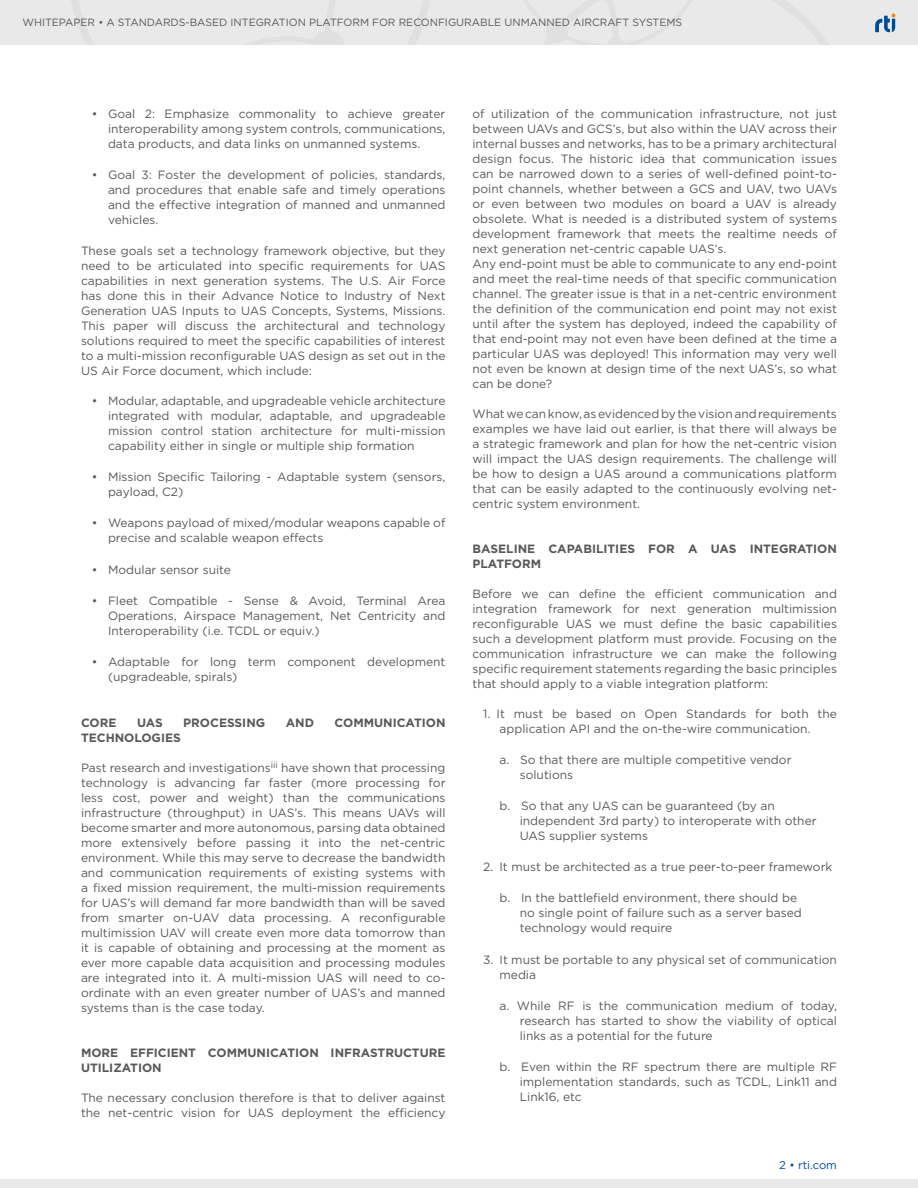
<style>
.page{position:relative;width:918px;height:1188px;background:#fff}
.page>*{position:absolute;margin:0;border:0;box-sizing:border-box;transform-origin:0 0}
.t1{font:12px/15px "Gotham";color:#585858;text-align:justify}
.t2{font:700 12px/15px "Gotham";color:#585858}
.t3{font:11.25px "Gotham";color:#004c97}
.t4{font:10.5px "Gotham";color:#585858}
</style>
<div class="page">
<div style="left:0;top:1179px;width:918px;height:9px;background:#e9e9e9"></div>
<div style="left:0;top:0;width:918px;height:45px;background:#e9e9e9"></div>
<svg style="left:875px;top:13px;width:21px;height:20px"></svg>
<p class="t4" style="left:22px;top:16px;width:183px">WHITEPAPER • A Standards-Base</p>
<p class="t4" style="left:219px;top:16px;width:52px">d Integrati</p>
<p class="t4" style="left:289px;top:16px;width:184px">on Platform for Reconfigurab</p>
<p class="t4" style="left:488px;top:16px;width:166px">le U nmanned Aircraft Syste</p>
<p class="t4" style="left:666px;top:16px;width:16px">ms</p>
<p class="t1" style="left:108px;top:106px;width:339px;text-indent:-16px">• Goal 2: Emphasize commonality to achieve greater interoperability among system controls, communications, data products, and data links on unmanned systems.</p>
<p class="t1" style="left:108px;top:167px;width:339px;text-indent:-16px">• Goal 3: Foster the development of policies, standards, and procedures that enable safe and timely operations and the effective integration of manned and unmanned vehicles.</p>
<p class="t1" style="left:81px;top:243px;width:366px">These goals set a technology framework objective, but they need to be articulated into specific requirements for UAS capabilities in next generation systems. The U.S. Air Force has done this in their Advance Notice to Industry of Next Generation UAS Inputs to UAS Concepts, Systems, Missions.<br>This paper will discuss the architectural and technology solutions required to meet the specific capabilities of interest to a multi-mission reconfigurable UAS design as set out in the US Air Force document, which include:</p>
<p class="t1" style="left:108px;top:393px;width:339px;text-indent:-16px">• Modular, adaptable, and upgradeable vehicle architecture integrated with modular, adaptable, and upgradeable mission control station architecture for multi-mission capability either in single or multiple ship formation</p>
<p class="t1" style="left:108px;top:469px;width:339px;text-indent:-16px">• Mission Specific Tailoring - Adaptable system (sensors, payload, C2)</p>
<p class="t1" style="left:108px;top:515px;width:339px;text-indent:-16px">• Weapons payload of mixed/modular weapons capable of precise and scalable weapon effects</p>
<p class="t1" style="left:92px;top:562px;width:141px">• Modular sensor suite</p>
<p class="t1" style="left:108px;top:593px;width:339px;text-indent:-16px">• Fleet Compatible - Sense &amp; Avoid, Terminal Area Operations, Airspace Management, Net Centricity and Interoperability (i.e. TCDL or equiv.)</p>
<p class="t1" style="left:108px;top:654px;width:339px;text-indent:-16px">• Adaptable for long term component development (upgradeable, spirals)</p>
<p class="t2" style="left:81px;top:715px;width:35px">CORE</p>
<p class="t2" style="left:137px;top:715px;width:27px">UA S</p>
<p class="t2" style="left:183px;top:715px;width:44px">PROCESS</p>
<p class="t2" style="left:242px;top:715px;width:24px">ING</p>
<p class="t2" style="left:286px;top:715px;width:30px">AND</p>
<p class="t2" style="left:335px;top:715px;width:112px">COMMUNICATION</p>
<p class="t2" style="left:81px;top:730px;width:93px">TECHNOLOGIES</p>
<p class="t1" style="left:81px;top:760px;width:366px">Past research and investigations<sup>iii</sup> have shown that processing technology is advancing far faster (more processing for less cost, power and weight) than the communications infrastructure (throughput) in UAS’s. This means UAVs will become smarter and more autonomous, parsing data obtained more extensively before passing it into the net-centric environment. While this may serve to decrease the bandwidth and communication requirements of existing systems with a fixed mission requirement, the multi-mission requirements for UAS’s will demand far more bandwidth than will be saved from smarter on-UAV data processing. A reconfigurable multimission UAV will create even more data tomorrow than it is capable of obtaining and processing at the moment as ever more capable data acquisition and processing modules are integrated into it. A multi-mission UAS will need to co&shy;ordinate with an even greater number of UAS’s and manned systems than is the case today.</p>
<p class="t2" style="left:81px;top:1045px;width:364px">MORE EFFICIENT COMMUNICATION I NFRASTRUCTURE<br>UTILIZATION</p>
<p class="t1" style="left:81px;top:1090px;width:366px">The necessary conclusion therefore is that to deliver against the net-centric vision for UAS deployment the efficiency</p>
<p class="t1" style="left:473px;top:106px;width:366px;text-align:left">of utilization of the communication infrastructure, not just between UAVs and GCS’s, but also within the UAV across their internal busses and networks, has to be a primary architectural design focus. The historic idea that communication issues can be narrowed down to a series of well-defined point-to&shy;point channels, whether between a GCS and UAV, two UAVs or even between two modules on board a UAV is already obsolete. What is needed is a distributed system of systems development framework that meets the realtime needs of next generation net-centric capable UAS’s.<br>Any end-point must be able to communicate to any end-point and meet the real-time needs of that specific communication channel. The greater issue is that in a net-centric environment the definition of the communication end point may not exist until after the system has deployed, indeed the capability of that end-point may not even have been defined at the time a particular UAS was deployed! This information may very well not even be known at design time of the next UAS’s, so what can be done?</p>
<p class="t1" style="left:473px;top:406px;width:366px">What we can know, as evidenced by the vision and requirements examples we have laid out earlier, is that there will always be a strategic framework and plan for how the net-centric vision will impact the UAS design requirements. The challenge will be how to design a UAS around a communications platform that can be easily adapted to the continuously evolving net&shy;centric system environment.</p>
<p class="t2" style="left:473px;top:541px;width:155px">BASELINE CAPABILITIES</p>
<p class="t2" style="left:648px;top:541px;width:190px">FOR A UAS I NTEGRATION</p>
<p class="t2" style="left:473px;top:556px;width:70px">PLATFORM</p>
<p class="t1" style="left:473px;top:586px;width:366px">Before we can define the efficient communication and integration framework for next generation multimission reconfigurable UAS we must define the basic capabilities such a development platform must provide. Focusing on the communication infrastructure we can make the following specific requirement statements regarding the basic principles that should apply to a viable integration platform:</p>
<p class="t1" style="left:500px;top:706px;width:339px;text-indent:-16px">1. It must be based on Open Standards for both the application API and the on-the-wire communication.</p>
<p class="t1" style="left:520px;top:752px;width:273px;text-indent:-20px">aa So that there are multiple competitive vendor solutions</p>
<p class="t1" style="left:520px;top:798px;width:298px;text-align:left;text-indent:-20px">bb So that any UAS can be guaranteed (by an independent 3rd party) to interoperate with other<br>UAS supplier systems</p>
<p class="t1" style="left:483px;top:859px;width:351px">2. It must be architected as a true peer-to-peer framework</p>
<p class="t1" style="left:520px;top:890px;width:284px;text-align:left;text-indent:-20px">bb In the battlefield environment, there should be no single point of failure such as a server based technology would require</p>
<p class="t1" style="left:500px;top:952px;width:339px;text-indent:-16px">3. It must be portable to any physical set of communication media</p>
<p class="t1" style="left:520px;top:998px;width:319px;text-indent:-20px">aa While RF is the communication medium of today, research has started to show the viability of optical links as a potential for the future</p>
<p class="t1" style="left:520px;top:1059px;width:319px;text-indent:-20px">bb Even within the RF spectrum there are multiple RF implementation standards, such as TCDL, Link11 and Link16, etc</p>
<p class="t3" style="left:779px;top:1158px;width:59px">2 • rti.com</p>
</div>
